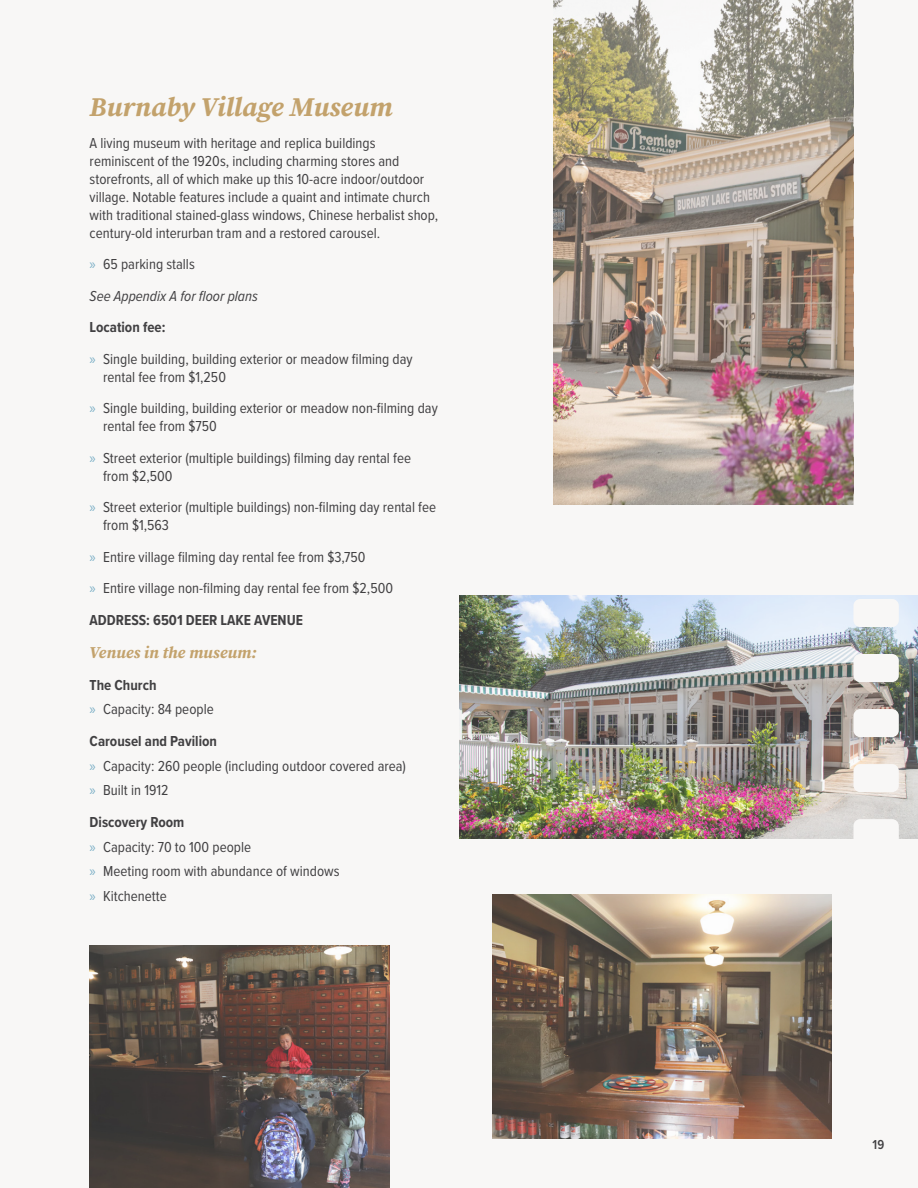
<style>
.page{position:relative;width:918px;height:1188px;background:#f8f7f6}
.page>*{position:absolute;margin:0;border:0;box-sizing:border-box;transform-origin:0 0}
.t1{font:italic 700 27px "Source Serif Pro";letter-spacing:-.005em;color:#c3a26c}
.t2{font:italic 700 16.5px "Source Serif Pro";color:#c3a26c}
.t3{font:15px/31.5px "Proxima Nova Cond";color:#414042}
.t4{font:italic 15px/31.5px "Proxima Nova Cond";color:#414042}
.t5{font:600 13.5px "Proxima Nova Cond";color:#414042}
.s1{font-family:"Myriad Pro";font-style:normal;color:#7db0c7}
.s2{font-style:normal}
.s3{font-weight:700}
.s4{font-family:"Myriad Pro";color:#7db0c7}
</style>
<div class="page">
<img style="left:554px;top:0;width:300px;height:504px">
<img style="left:90px;top:945px;width:300px;height:243px">
<img style="left:459px;top:595px;width:459px;height:244px">
<img style="left:492px;top:895px;width:340px;height:243px">
<svg style="left:853px;top:0;width:1px;height:22px"></svg>
<div style="left:853px;top:49px;width:46px;height:28px;background:#f8f7f6;border-radius:7px"></div>
<div style="left:853px;top:104px;width:46px;height:28px;background:#f8f7f6;border-radius:7px"></div>
<div style="left:853px;top:159px;width:46px;height:28px;background:#f8f7f6;border-radius:7px"></div>
<div style="left:853px;top:214px;width:46px;height:28px;background:#f8f7f6;border-radius:7px"></div>
<div style="left:853px;top:269px;width:46px;height:28px;background:#f8f7f6;border-radius:7px"></div>
<div style="left:853px;top:324px;width:46px;height:28px;background:#f8f7f6;border-radius:7px"></div>
<div style="left:853px;top:379px;width:46px;height:28px;background:#f8f7f6;border-radius:7px"></div>
<div style="left:853px;top:434px;width:46px;height:28px;background:#f8f7f6;border-radius:7px"></div>
<div style="left:853px;top:489px;width:46px;height:28px;background:#f8f7f6;border-radius:7px"></div>
<div style="left:853px;top:599px;width:46px;height:28px;background:#f8f7f6;border-radius:7px"></div>
<div style="left:853px;top:654px;width:46px;height:28px;background:#f8f7f6;border-radius:7px"></div>
<div style="left:853px;top:709px;width:46px;height:28px;background:#f8f7f6;border-radius:7px"></div>
<div style="left:853px;top:764px;width:46px;height:28px;background:#f8f7f6;border-radius:7px"></div>
<div style="left:853px;top:819px;width:46px;height:28px;background:#f8f7f6;border-radius:7px"></div>
<h1 class="t1" style="left:90px;top:89px;width:304px">Burnaby Village Museum</h1>
<p class="t3" style="left:90px;top:133px;width:350px;line-height:18px">A living museum with heritage and replica buildings reminiscent of the 1920s, including charming stores and storefronts, all of which make up this 10-acre indoor/outdoor village. Notable features include a quaint and intimate church with traditional stained-glass windows, Chinese herbalist shop, century-old interurban tram and a restored carousel.</p>
<p class="t4" style="left:90px;top:248px;width:170px"><span class="s1">»</span> <span class="s2">65 parking stalls<br></span>See Appendix A for floor plans</p>
<p class="t3" style="left:90px;top:311px;width:325px"><span class="s3">Location fee:<br></span><span class="s4">»</span> Single building, building exterior or meadow filming day</p>
<p class="t3" style="left:90px;top:360px;width:350px;text-indent:13px">rental fee from $1,250<br><span class="s4">»</span> Single building, building exterior or meadow non-filming day</p>
<p class="t3" style="left:90px;top:410px;width:323px;text-indent:13px">rental fee from $750<br><span class="s4">»</span> Street exterior (multiple buildings) filming day rental fee</p>
<p class="t3" style="left:90px;top:459px;width:348px;text-indent:13px">from $2,500<br><span class="s4">»</span> Street exterior (multiple buildings) non-filming day rental fee</p>
<p class="t3" style="left:90px;top:509px;width:305px;text-indent:13px">from $1,563<br><span class="s4">»</span> Entire village filming day rental fee from $3,750<br><span class="s4">»</span> Entire village non-filming day rental fee from $2,500<br><span class="s3">ADDRESS: 6501 DEER LAKE AVENUE</span></p>
<p class="t2" style="left:90px;top:641px;width:169px">Venues in the museum:</p>
<p class="t3" style="left:90px;top:672px;width:126px;line-height:24.8px"><span class="s3">The Church<br></span><span class="s4">»</span> Capacity: 84 people</p>
<p class="t3" style="left:90px;top:728px;width:318px;line-height:24.8px"><span class="s3">Carousel and Pavilion<br></span><span class="s4">»</span> Capacity: 260 people (including outdoor covered area) <span class="s4">»</span> Built in 1912</p>
<p class="t3" style="left:90px;top:809px;width:251px;line-height:24.8px"><span class="s3">Discovery Room<br></span><span class="s4">»</span> Capacity: 70 to 100 people<br><span class="s4">»</span> Meeting room with abundance of windows <span class="s4">»</span> Kitchenette</p>
<p class="t5" style="left:873px;top:1135px;width:13px">19</p>
</div>
